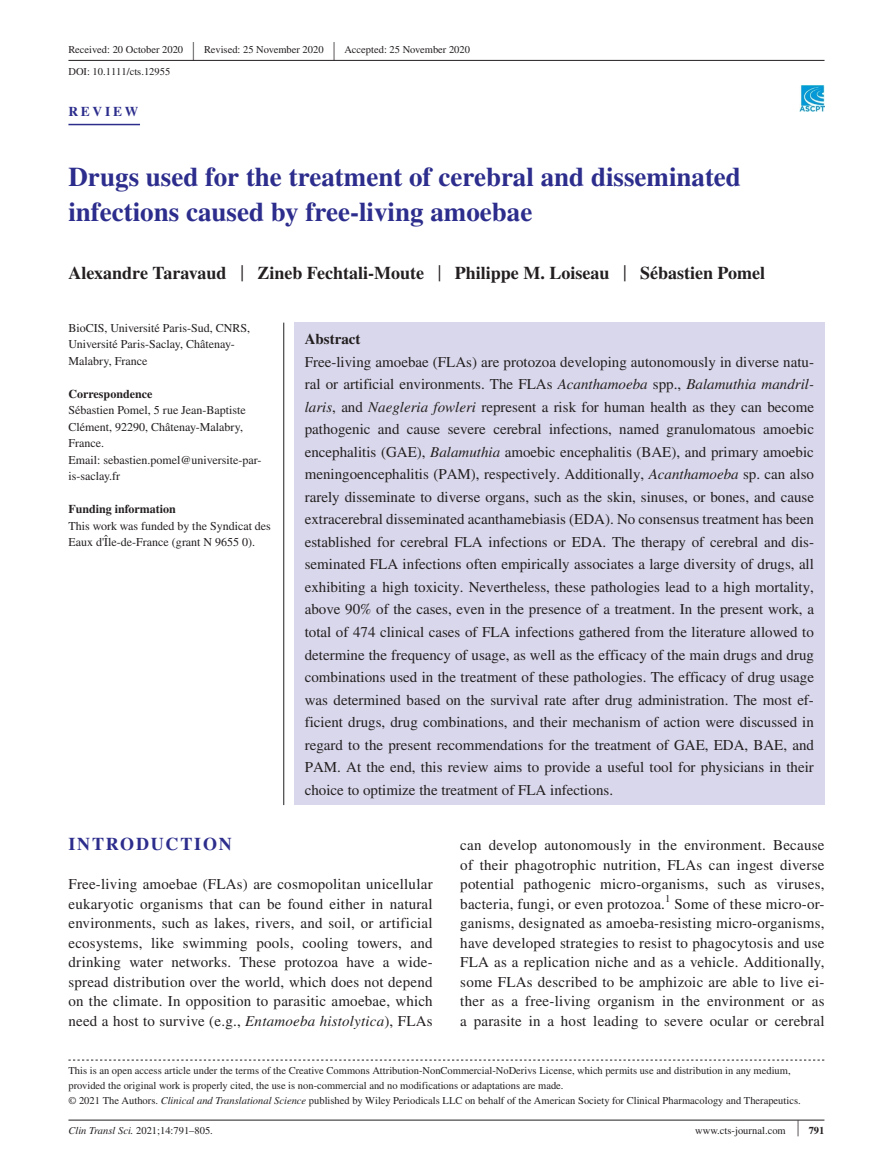
<style>
.page{position:relative;width:893px;height:1174px;background:#fff}
.page>*{position:absolute;margin:0;border:0;box-sizing:border-box;transform-origin:0 0}
.t1{font:700 27px/34.5px "STIX";color:#2c2d8c}
.t2{font:26.55px "STIX";color:#231f20;scale:.4 1}
.t3{font:700 18px "STIX";color:#231f20}
.t4{font:700 18px "STIX";letter-spacing:.1em;color:#2c2d8c}
.t5{font:15px/22.5px "STIX";letter-spacing:.015em;color:#231f20;text-align:justify}
.t6{font:700 15px "STIX";color:#231f20}
.t7{font:700 13.5px "STIX";letter-spacing:.2em;color:#2c2d8c}
.t8{font:12px/16.5px "STIX";color:#231f20}
.t9{font:700 12px "STIX";color:#231f20}
.t10{font:10.5px/15px "STIX";color:#231f20}
.s1{font-weight:400;font-size:23.4px}
.s2{font-style:italic}
.s3{font-size:23.1px}
.s4{font-weight:700}
</style>
<div class="page">
<hr style="left:68px;top:1119px;width:756px;height:1px;background:#231f20">
<img style="left:799px;top:85px;width:25px;height:26px">
<hr style="left:68px;top:60px;width:756px;height:1px;background:#231f20">
<hr style="left:68px;top:124px;width:72px;height:1px;background:#2c2d8c">
<svg style="left:68px;top:1059px;width:756px;height:1px"></svg>
<div style="left:294px;top:322px;width:530px;height:483px;background:#d9d7eb"></div>
<hr style="left:283px;top:322px;width:1px;height:483px;background:#231f20">
<p class="t10" style="left:68px;top:43px;width:116px">Received: 20 October 2020</p>
<h2 class="t2" style="left:193px;top:33px;width:7px">|</h2>
<p class="t10" style="left:204px;top:43px;width:121px">Revised: 25 November 2020</p>
<h2 class="t2" style="left:333px;top:33px;width:7px">|</h2>
<p class="t10" style="left:344px;top:43px;width:127px">Accepted: 25 November 2020</p>
<p class="t10" style="left:68px;top:65px;width:103px">DOI: 10.1111/cts.12955</p>
<p class="t7" style="left:68px;top:103px;width:71px">REVIEW</p>
<h1 class="t1" style="left:68px;top:159px;width:674px">Drugs used for the treatment of cerebral and disseminated infections caused by free-living amoebae</h1>
<p class="t3" style="left:68px;top:262px;width:698px">Alexandre Taravaud <span class="s1">|</span> Zineb Fechtali-Moute <span class="s1">|</span> Philippe M. Loiseau <span class="s1">|</span> Sébastien Pomel</p>
<p class="t8" style="left:68px;top:320px;width:183px">BioCIS, Université Paris-Sud, CNRS,<br>Université Paris-Saclay, Châtenay-<br>Malabry, France</p>
<p class="t9" style="left:68px;top:386px;width:85px">Correspondence</p>
<p class="t8" style="left:68px;top:403px;width:194px">Sébastien Pomel, 5 rue Jean-Baptiste<br>Clément, 92290, Châtenay-Malabry,<br>France.<br>Email: sebastien.pomel@universite-par&shy;is-saclay.fr</p>
<p class="t9" style="left:68px;top:502px;width:109px">Funding information</p>
<p class="t8" style="left:68px;top:518px;width:204px">This work was funded by the Syndicat des<br>Eaux d'Île-de-France (grant N 9655 0).</p>
<p class="t6" style="left:305px;top:330px;width:57px">Abstract</p>
<p class="t5" style="left:305px;top:351px;width:511px">Free-living amoebae (FLAs) are protozoa developing autonomously in diverse natu&shy;ral or artificial environments. The FLAs <span class="s2">Acanthamoeba</span> spp., <span class="s2">Balamuthia mandril&shy;laris</span>, and <span class="s2">Naegleria fowleri</span> represent a risk for human health as they can become pathogenic and cause severe cerebral infections, named granulomatous amoebic encephalitis (GAE), <span class="s2">Balamuthia</span> amoebic encephalitis (BAE), and primary amoebic meningoencephalitis (PAM), respectively. Additionally, <span class="s2">Acanthamoeba</span> sp. can also rarely disseminate to diverse organs, such as the skin, sinuses, or bones, and cause extracerebral disseminated acanthamebiasis (EDA). No consensus treatment has been established for cerebral FLA infections or EDA. The therapy of cerebral and dis&shy;seminated FLA infections often empirically associates a large diversity of drugs, all exhibiting a high toxicity. Nevertheless, these pathologies lead to a high mortality, above 90% of the cases, even in the presence of a treatment. In the present work, a total of 474 clinical cases of FLA infections gathered from the literature allowed to determine the frequency of usage, as well as the efficacy of the main drugs and drug combinations used in the treatment of these pathologies. The efficacy of drug usage was determined based on the survival rate after drug administration. The most ef&shy;ficient drugs, drug combinations, and their mechanism of action were discussed in regard to the present recommendations for the treatment of GAE, EDA, BAE, and PAM. At the end, this review aims to provide a useful tool for physicians in their choice to optimize the treatment of FLA infections.</p>
<p class="t4" style="left:68px;top:833px;width:165px">INTRODUCTION</p>
<p class="t5" style="left:68px;top:875px;width:366px;line-height:19.5px">Free-living amoebae (FLAs) are cosmopolitan unicellular eukaryotic organisms that can be found either in natural environments, such as lakes, rivers, and soil, or artificial ecosystems, like swimming pools, cooling towers, and drinking water networks. These protozoa have a wide&shy;spread distribution over the world, which does not depend on the climate. In opposition to parasitic amoebae, which need a host to survive (e.g., <span class="s2">Entamoeba histolytica</span>), FLAs</p>
<p class="t5" style="left:460px;top:836px;width:366px;line-height:19.5px">can develop autonomously in the environment. Because of their phagotrophic nutrition, FLAs can ingest diverse potential pathogenic micro-organisms, such as viruses, bacteria, fungi, or even protozoa.</p>
<p class="t10" style="left:665px;top:891px;width:7px">1</p>
<p class="t5" style="left:460px;top:895px;width:366px;line-height:19.5px;text-indent:214px">Some of these micro-or&shy;ganisms, designated as amoeba-resisting micro-organisms, have developed strategies to resist to phagocytosis and use FLA as a replication niche and as a vehicle. Additionally, some FLAs described to be amphizoic are able to live ei&shy;ther as a free-living organism in the environment or as a parasite in a host leading to severe ocular or cerebral</p>
<p class="t10" style="left:68px;top:1063px;width:734px">This is an open access article under the terms of the Creative Commons Attribution-NonCommercial-NoDerivs License, which permits use and distribution in any medium, provided the original work is properly cited, the use is non-commercial and no modifications or adaptations are made.<br>© 2021 The Authors. <span class="s2">Clinical and Translational Science</span> published by Wiley Periodicals LLC on behalf of the American Society for Clinical Pharmacology and Therapeutics.</p>
<p class="t10" style="left:68px;top:1123px;width:146px"><span class="s2">Clin Transl Sci.</span> 2021;14:791–805.</p>
<p class="t10" style="left:695px;top:1123px;width:131px">www.cts-journal.com <span class="s3">|</span> <span class="s4">791</span></p>
</div>
